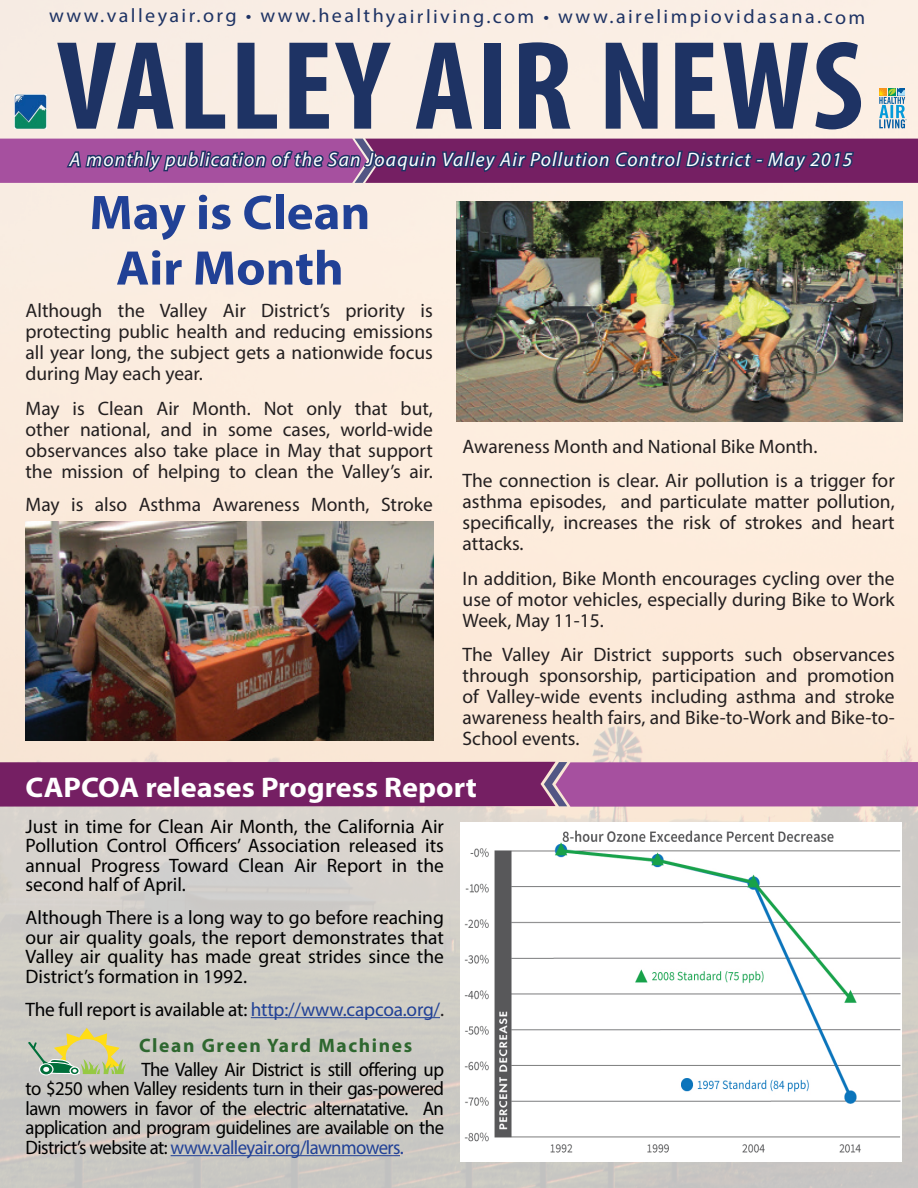
<style>
.page{position:relative;width:918px;height:1188px;background:#fff}
.page>*{position:absolute;margin:0;border:0;box-sizing:border-box;transform-origin:0 0}
.t1{font:700 condensed 127.5px "Myriad Pro";letter-spacing:.02em;color:#1e3364}
.t2{font:700 48.9px/55.5px "Myriad Pro";color:#214196;text-align:center;scale:1.04 1}
.t3{font:700 28.5px "Myriad Pro";color:#fff;scale:1.06 1}
.t4{font:19.5px/21px "Myriad Pro";color:#231f20;text-align:justify}
.t5{font:19.5px/19.5px "Myriad Pro";letter-spacing:-.01em;color:#000;text-align:justify}
.t6{font:19.5px/19.5px "Myriad Pro";letter-spacing:-.01em;color:#000;text-align:justify;scale:.96 1}
.t7{font:italic 19.5px "Myriad Pro";letter-spacing:.06em;color:#fff}
.t8{font:19.5px "Myriad Pro";letter-spacing:.115em;color:#1e3364}
.s1{color:#214196}
.s2{color:#231f20}
.s3{font-weight:700;color:#2e672f}
</style>
<div class="page">
<img style="left:0;top:0;width:918px;height:1188px">
<svg style="left:0;top:50px;width:918px;height:158px;background:#d2b7c3"></svg>
<img style="left:15px;top:95px;width:31px;height:34px">
<img style="left:461px;top:823px;width:440px;height:339px">
<img style="left:25px;top:521px;width:408px;height:220px">
<img style="left:456px;top:202px;width:446px;height:219px">
<hr style="left:251px;top:1017px;width:189px;height:1px;background:#214196">
<hr style="left:171px;top:1155px;width:229px;height:1px;background:#214196">
<div style="left:31px;top:1155px;width:46px;height:33px;background:#cac9c3"></div>
<svg style="left:0;top:762px;width:918px;height:45px;background:#8a367c"></svg>
<svg style="left:39px;top:1063px;width:15px;height:13px"></svg>
<div style="left:69px;top:1066px;width:11px;height:9px;background:#f6f6f6;border-radius:50%"></div>
<svg style="left:28px;top:1028px;width:98px;height:46px;background:#c1c79c"></svg>
<p class="t8" style="left:49px;top:4px;width:818px">www.valleyair.org • www.healthyairliving.com • www.airelimpiovidasana.com</p>
<h1 class="t1" style="left:57px;top:7px;width:808px">VALLEY AIR NEWS</h1>
<p class="t7" style="left:70px;top:147px;width:784px">A monthly publication of the San Joaquin Valley Air Pollution Control District - May 2015</p>
<h2 class="t2" style="left:89px;top:183px;width:272px">May is Clean<br>Air Month</h2>
<p class="t4" style="left:26px;top:300px;width:409px">Although the Valley Air District’s priority is protecting public health and reducing emissions all year long, the subject gets a nationwide focus during May each year.</p>
<p class="t4" style="left:26px;top:397px;width:409px">May is Clean Air Month. Not only that but, other national, and in some cases, world-wide observances also take place in May that support the mission of helping to clean the Valley’s air.</p>
<p class="t4" style="left:26px;top:493px;width:409px">May is also Asthma Awareness Month, Stroke</p>
<p class="t4" style="left:463px;top:429px;width:434px;line-height:34.5px">Awareness Month and National Bike Month.<br>The connection is clear. Air pollution is a trigger for</p>
<p class="t4" style="left:463px;top:491px;width:434px">asthma episodes, and particulate matter pollution, specifically, increases the risk of strokes and heart attacks.</p>
<p class="t4" style="left:463px;top:568px;width:434px">In addition, Bike Month encourages cycling over the use of motor vehicles, especially during Bike to Work Week, May 11-15.</p>
<p class="t4" style="left:463px;top:644px;width:434px">The Valley Air District supports such observances through sponsorship, participation and promotion of Valley-wide events including asthma and stroke awareness health fairs, and Bike-to-Work and Bike-to-School events.</p>
<h3 class="t3" style="left:26px;top:769px;width:427px">CAPCOA releases Progress Report</h3>
<p class="t5" style="left:26px;top:816px;width:420px">Just in time for Clean Air Month, the California Air Pollution Control Officers’ Association released its annual Progress Toward Clean Air Report in the second half of April.</p>
<p class="t5" style="left:26px;top:908px;width:420px">Although There is a long way to go before reaching our air quality goals, the report demonstrates that Valley air quality has made great strides since the District’s formation in 1992.</p>
<p class="t5" style="left:139px;top:991px;width:306px;line-height:36px;text-indent:-114px">The full report is available at: <span class="s1">http://www.capcoa.org/</span><span class="s2">.<br></span><span class="s3">Clean Green Yard Machines</span></p>
<p class="t6" style="left:26px;top:1059px;width:437px;text-indent:116px">The Valley Air District is still offering up to $250 when Valley residents turn in their gas-powered lawn mowers in favor of the electric alternatative. An application and program guidelines are available on the District’s website at: <span class="s1">www.valleyair.org/lawnmowers.</span></p>
</div>
